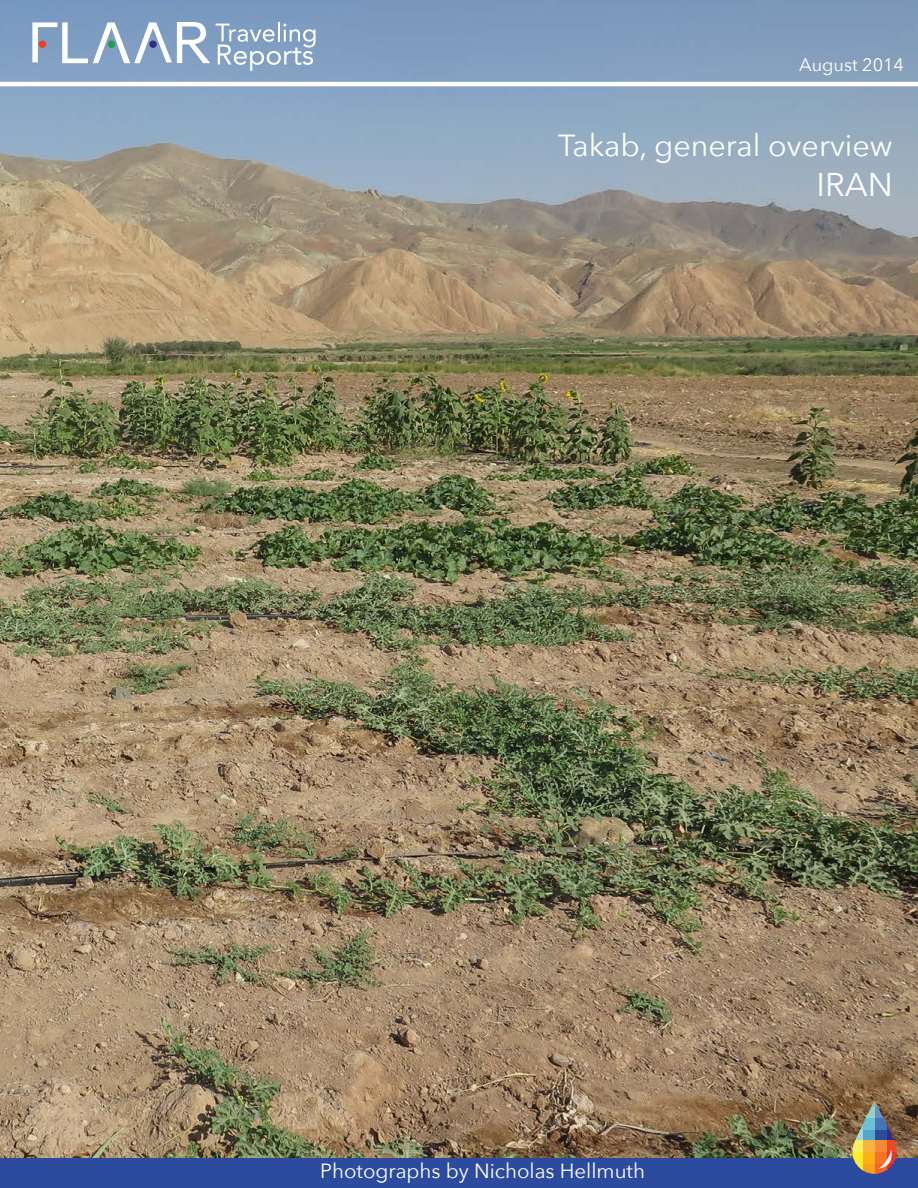
<style>
.page{position:relative;width:918px;height:1188px;background:#fff}
.page>*{position:absolute;margin:0;border:0;box-sizing:border-box;transform-origin:0 0}
.t1{font:32.85px "Avenir Next";color:#fff}
.t2{font:30.45px "Avenir Next";color:#fff}
.t3{font:20.55px "Avenir Next";color:#fff}
.t4{font:18px "Avenir Next";color:#fff}
</style>
<div class="page">
<img style="left:0;top:0;width:918px;height:1158px">
<div style="left:0;top:1158px;width:918px;height:30px;background:#2c4b9e"></div>
<svg style="left:32px;top:22px;width:178px;height:41px"></svg>
<svg style="left:216px;top:22px;width:100px;height:49px;background:#9bb3cf"></svg>
<hr style="left:0;top:82px;width:918px;height:4px;background:#fff">
<div style="left:862px;top:1129px;width:13px;height:12px;background:#51a8cb"></div>
<div style="left:862px;top:1118px;width:13px;height:11px;background:#6ac1d6"></div>
<div style="left:862px;top:1163px;width:13px;height:11px;background:#faa21b"></div>
<div style="left:862px;top:1141px;width:13px;height:11px;background:#fcb242"></div>
<div style="left:862px;top:1152px;width:13px;height:11px;background:#fcaf17"></div>
<svg style="left:862px;top:1107px;width:13px;height:11px"></svg>
<svg style="left:862px;top:1101px;width:13px;height:6px"></svg>
<svg style="left:850px;top:1129px;width:12px;height:12px"></svg>
<svg style="left:850px;top:1118px;width:12px;height:11px"></svg>
<svg style="left:855px;top:1163px;width:7px;height:7px"></svg>
<svg style="left:850px;top:1141px;width:12px;height:11px"></svg>
<svg style="left:850px;top:1152px;width:12px;height:11px"></svg>
<div style="left:875px;top:1129px;width:13px;height:12px;background:#2c4b9e"></div>
<div style="left:875px;top:1118px;width:13px;height:11px;background:#4675b5"></div>
<svg style="left:875px;top:1163px;width:13px;height:11px"></svg>
<div style="left:875px;top:1141px;width:13px;height:11px;background:#f68935"></div>
<div style="left:875px;top:1152px;width:13px;height:11px;background:#f47429"></div>
<svg style="left:875px;top:1107px;width:13px;height:11px"></svg>
<svg style="left:875px;top:1101px;width:13px;height:6px"></svg>
<svg style="left:888px;top:1129px;width:12px;height:12px"></svg>
<svg style="left:888px;top:1118px;width:12px;height:11px"></svg>
<svg style="left:888px;top:1141px;width:12px;height:11px"></svg>
<svg style="left:893px;top:1152px;width:7px;height:11px"></svg>
<svg style="left:879px;top:1150px;width:14px;height:19px"></svg>
<p class="t4" style="left:799px;top:49px;width:106px">August 2014</p>
<h2 class="t2" style="left:558px;top:120px;width:336px">Takab, general overview</h2>
<h1 class="t1" style="left:817px;top:157px;width:78px">IRAN</h1>
<p class="t3" style="left:320px;top:1154px;width:326px">Photographs by Nicholas Hellmuth</p>
</div>
